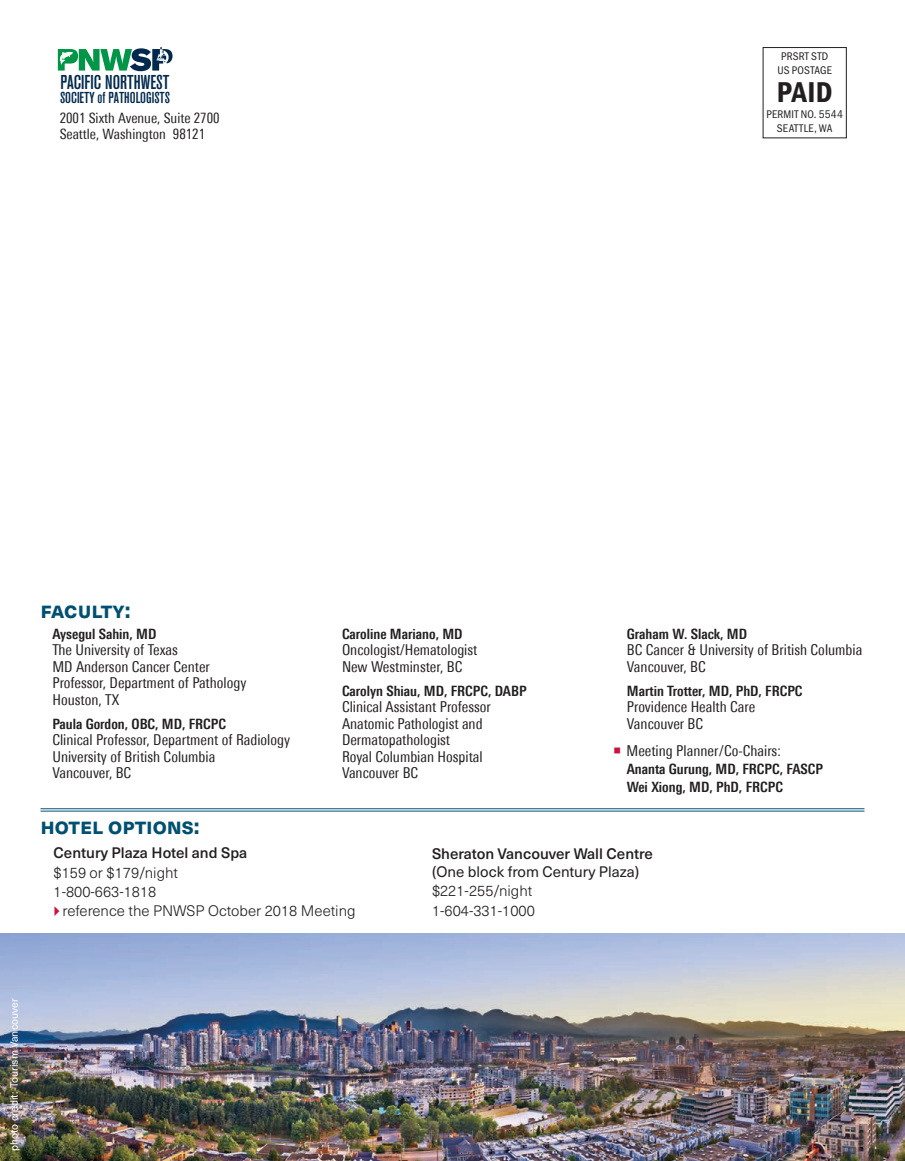
<style>
.page{position:relative;width:905px;height:1161px;background:#fff}
.page>*{position:absolute;margin:0;border:0;box-sizing:border-box;transform-origin:0 0}
.t1{font:600 condensed 29.7px "Franklin Gothic Itc T";color:#231f20}
.t2{font:700 22.5px "Neue Haas Unica Pro";color:#015072}
.t3{font:500 condensed 19.95px "Akzidenz Grotesk BE";color:#00294e}
.t4{font:500 condensed 15.75px "Akzidenz Grotesk BE";color:#00294e}
.t5{font:condensed 15px/16.5px "Univers Next Pro";color:#231f20}
.t6{font:300 15px/19.5px "Neue Haas Unica Pro";color:#231f20}
.t7{font:500 15px "Neue Haas Unica Pro";color:#231f20}
.t8{font:15px "Neue Haas Unica Pro";color:#231f20}
.t9{font:700 condensed 14.25px/18px "Univers Next Pro";color:#231f20}
.t10{font:condensed 14.25px/16.5px "Univers Next Pro";color:#231f20}
.t11{font:condensed 11.55px/13.5px "Franklin Gothic Itc T";letter-spacing:.015em;color:#231f20;text-align:center}
.t12{font:10.5px "Neue Haas Unica Pro";color:#fff}
.s1{color:#cd123d}
</style>
<div class="page">
<svg style="left:58px;top:47px;width:114px;height:24px"></svg>
<img style="left:0;top:934px;width:904px;height:227px">
<hr style="left:40px;top:808px;width:824px;height:1px;background:#015072">
<hr style="left:40px;top:811px;width:824px;height:1px;background:#015072">
<h3 class="t3" style="left:60px;top:71px;width:110px">PACIFIC NORTHWEST</h3>
<p class="t4" style="left:60px;top:89px;width:111px">SOCIETY of PATHOLOGISTS</p>
<p class="t10" style="left:60px;top:110px;width:161px">2001 Sixth Avenue, Suite 2700<br>Seattle, Washington 98121</p>
<p class="t11" style="left:777px;top:49px;width:56px">PRSRT STD<br>US POSTAGE</p>
<h1 class="t1" style="left:776px;top:75px;width:57px">PAID</h1>
<p class="t11" style="left:766px;top:108px;width:78px">PERMIT NO. 5544<br>SEATTLE, WA</p>
<h2 class="t2" style="left:40px;top:596px;width:91px">faculty:</h2>
<p class="t9" style="left:52px;top:625px;width:105px">Aysegul Sahin, MD</p>
<p class="t5" style="left:52px;top:642px;width:195px">The University of Texas<br>MD Anderson Cancer Center<br>Professor, Department of Pathology<br>Houston, TX</p>
<p class="t9" style="left:52px;top:715px;width:175px">Paula Gordon, OBC, MD, FRCPC</p>
<p class="t5" style="left:52px;top:732px;width:239px">Clinical Professor, Department of Radiology<br>University of British Columbia<br>Vancouver, BC</p>
<h2 class="t2" style="left:40px;top:812px;width:161px">hotel options:</h2>
<p class="t9" style="left:342px;top:625px;width:122px">Caroline Mariano, MD</p>
<p class="t5" style="left:342px;top:642px;width:137px">Oncologist/Hematologist<br>New Westminster, BC</p>
<p class="t9" style="left:342px;top:682px;width:186px">Carolyn Shiau, MD, FRCPC, DABP</p>
<p class="t5" style="left:342px;top:699px;width:150px">Clinical Assistant Professor<br>Anatomic Pathologist and<br>Dermatopathologist<br>Royal Columbian Hospital<br>Vancouver BC</p>
<p class="t9" style="left:627px;top:625px;width:122px">Graham W. Slack, MD</p>
<p class="t5" style="left:627px;top:642px;width:237px">BC Cancer &amp; University of British Columbia<br>Vancouver, BC</p>
<p class="t9" style="left:627px;top:682px;width:177px">Martin Trotter, MD, PhD, FRCPC</p>
<p class="t5" style="left:627px;top:699px;width:130px">Providence Health Care<br>Vancouver BC</p>
<p class="t5" style="left:613px;top:742px;width:169px"><span class="s1">○</span> Meeting Planner/Co-Chairs:</p>
<p class="t9" style="left:626px;top:760px;width:198px">Ananta Gurung, MD, FRCPC, FASCP<br>Wei Xiong, MD, PhD, FRCPC</p>
<p class="t7" style="left:54px;top:844px;width:195px">Century Plaza Hotel and Spa</p>
<p class="t6" style="left:54px;top:863px;width:126px">$159 or $179/night<br>1-800-663-1818</p>
<p class="t6" style="left:63px;top:901px;width:294px">reference the PNWSP October 2018 Meeting</p>
<p class="t7" style="left:432px;top:844px;width:222px">Sheraton Vancouver Wall Centre</p>
<p class="t8" style="left:432px;top:862px;width:209px">(One block from Century Plaza)</p>
<p class="t6" style="left:432px;top:881px;width:104px">$221-255/night<br>1-604-331-1000</p>
<p class="t12" style="left:8px;top:1151px;width:154px;rotate:-90deg">photo credit: Tourism Vancouver</p>
</div>
